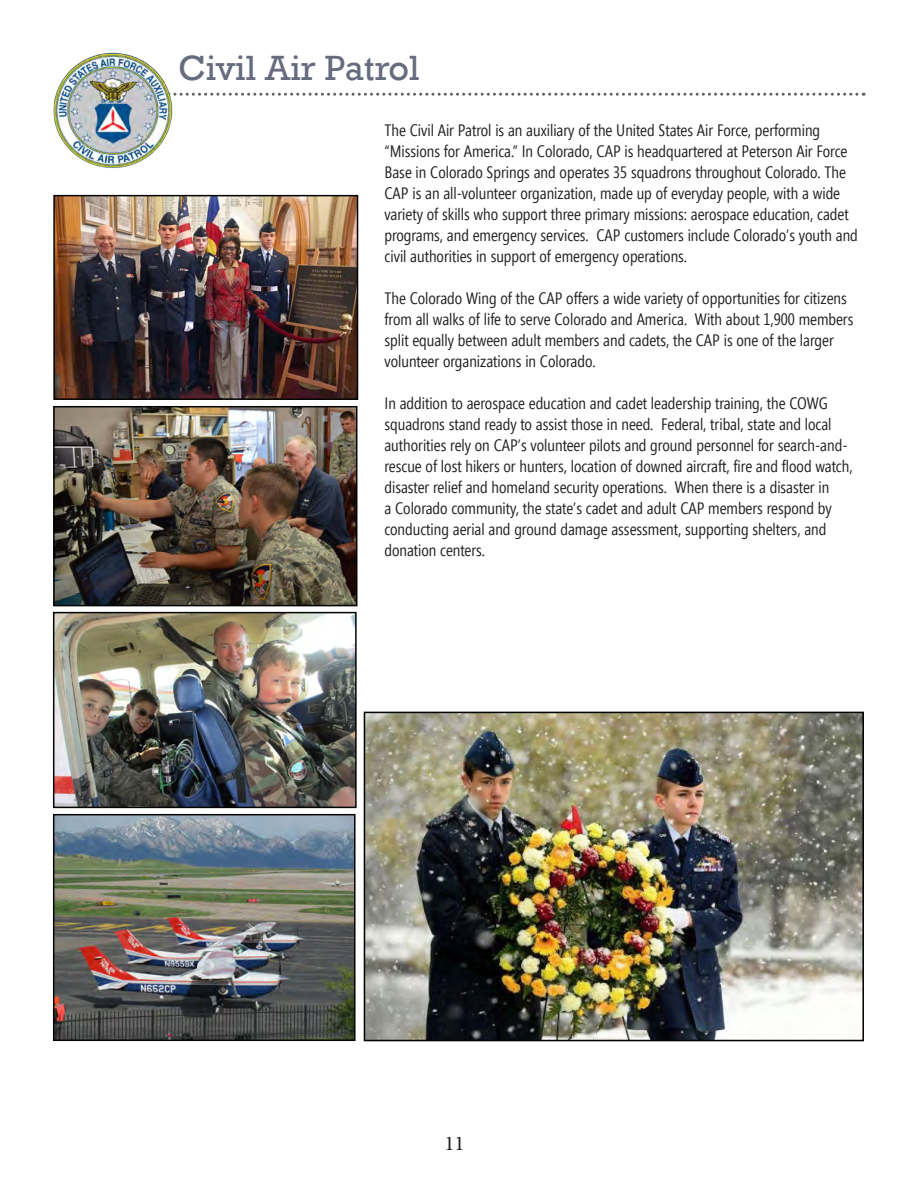
<style>
.page{position:relative;width:918px;height:1188px;background:#fff}
.page>*{position:absolute;margin:0;border:0;box-sizing:border-box;transform-origin:0 0}
.t1{font:36px "Rockwell";color:#666c7d}
.t2{font:21px "Minion Pro";color:#231f20}
.t3{font:16.5px/21px "Segoe Condensed";color:#231f20}
</style>
<div class="page">
<img style="left:56px;top:817px;width:297px;height:221px">
<div style="left:53px;top:814px;width:303px;height:227px;border:2px solid #040503"></div>
<svg style="left:179px;top:93px;width:685px;height:3px"></svg>
<img style="left:53px;top:52px;width:124px;height:116px">
<img style="left:367px;top:715px;width:494px;height:323px">
<div style="left:364px;top:712px;width:500px;height:329px;border:2px solid #040503"></div>
<img style="left:56px;top:409px;width:298px;height:194px">
<div style="left:53px;top:406px;width:304px;height:200px;border:2px solid #040503"></div>
<img style="left:56px;top:198px;width:299px;height:199px">
<div style="left:53px;top:195px;width:305px;height:205px;border:2px solid #040503"></div>
<img style="left:56px;top:615px;width:298px;height:190px">
<div style="left:53px;top:612px;width:304px;height:196px;border:2px solid #040503"></div>
<p class="t1" style="left:179px;top:47px;width:242px">Civil Air Patrol</p>
<p class="t3" style="left:384px;top:120px;width:475px">The Civil Air Patrol is an auxiliary of the United States Air Force, performing “Missions for America.” In Colorado, CAP is headquartered at Peterson Air Force Base in Colorado Springs and operates 35 squadrons throughout Colorado. The CAP is an all-volunteer organization, made up of everyday people, with a wide variety of skills who support three primary missions: aerospace education, cadet programs, and emergency services. CAP customers include Colorado’s youth and civil authorities in support of emergency operations.</p>
<p class="t3" style="left:384px;top:288px;width:470px">The Colorado Wing of the CAP offers a wide variety of opportunities for citizens from all walks of life to serve Colorado and America. With about 1,900 members split equally between adult members and cadets, the CAP is one of the larger volunteer organizations in Colorado.</p>
<p class="t3" style="left:384px;top:393px;width:470px">In addition to aerospace education and cadet leadership training, the COWG squadrons stand ready to assist those in need. Federal, tribal, state and local authorities rely on CAP’s volunteer pilots and ground personnel for search-and&shy;rescue of lost hikers or hunters, location of downed aircraft, fire and flood watch, disaster relief and homeland security operations. When there is a disaster in<br>a Colorado community, the state’s cadet and adult CAP members respond by conducting aerial and ground damage assessment, supporting shelters, and donation centers.</p>
<p class="t2" style="left:445px;top:1129px;width:22px">11</p>
</div>
